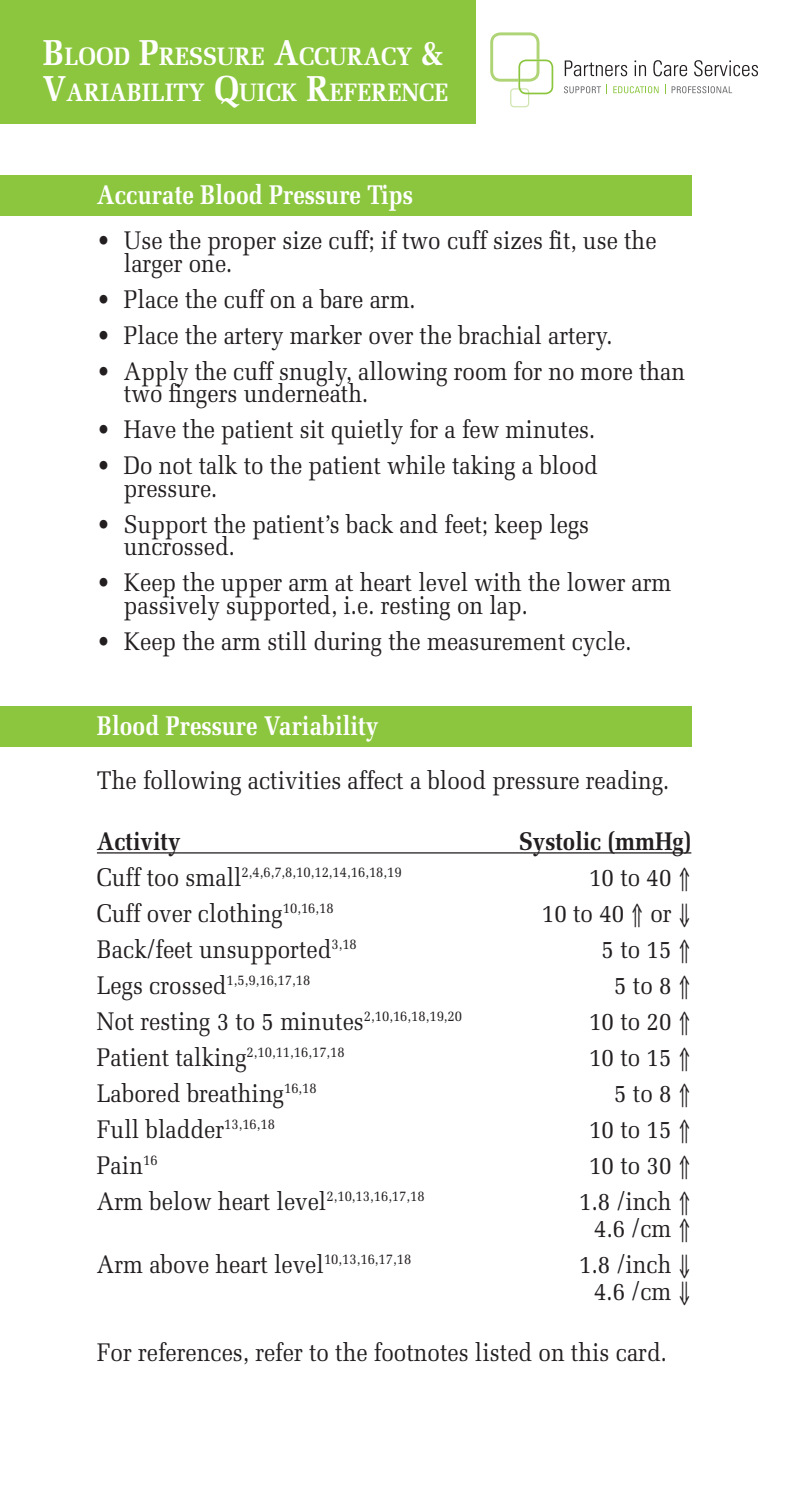
<style>
.page{position:relative;width:786px;height:1490px;background:#fff}
.page>*{position:absolute;margin:0;border:0;box-sizing:border-box;transform-origin:0 0}
.t1{font:700 27px "Melior";color:#fff;scale:.85 1}
.t2{font:25.5px/22.5px "Melior";color:#231f20;scale:.88 1}
.t3{font:700 25.5px "Melior";color:#231f20;scale:.88 1}
.t4{font:700 25.2px/36px "Melior";color:#fff;scale:.9 1}
.t5{font:15px "Melior";color:#231f20;scale:.88 1}
.s1{font-size:36px}
.s2{font-size:25.5px}
</style>
<div class="page">
<svg style="left:490px;top:32px;width:63px;height:75px"></svg>
<svg style="left:564px;top:60px;width:63px;height:16px"></svg>
<svg style="left:634px;top:60px;width:12px;height:16px"></svg>
<svg style="left:653px;top:60px;width:34px;height:16px"></svg>
<svg style="left:694px;top:60px;width:64px;height:16px"></svg>
<svg style="left:564px;top:85px;width:43px;height:9px"></svg>
<svg style="left:613px;top:86px;width:45px;height:7px"></svg>
<svg style="left:671px;top:86px;width:61px;height:7px"></svg>
<div style="left:0;top:0;width:475px;height:124px;background:#8bc63e"></div>
<div style="left:0;top:175px;width:691px;height:40px;background:#8bc63e"></div>
<div style="left:0;top:706px;width:691px;height:40px;background:#8bc63e"></div>
<hr style="left:97px;top:852px;width:594px;height:1px;background:#231f20">
<p class="t4" style="left:43px;top:38px;width:452px"><span class="s1">B</span>LOOD <span class="s1">P</span>RESSURE <span class="s1">A</span>CCURACY <span class="s1">&amp;<br>V</span>ARIAB ILITY <span class="s1">Q</span>UICK <span class="s1">R</span>EFERENCE</p>
<p class="t1" style="left:97px;top:178px;width:373px">Accurate Blood Pressure Tips</p>
<p class="t2" style="left:124px;top:229px;width:606px;text-indent:-27px">• Use the proper size cuff; if two cuff sizes fit, use the larger one.</p>
<p class="t2" style="left:97px;top:288px;width:364px">• Place the cuff on a bare arm.</p>
<p class="t2" style="left:97px;top:324px;width:587px">• Place the artery marker over the brachial artery.</p>
<p class="t2" style="left:124px;top:360px;width:639px;text-indent:-27px">• Apply the cuff snugly, allowing room for no more than two fingers underneath.</p>
<p class="t2" style="left:97px;top:418px;width:568px">• Have the patient sit quietly for a few minutes.</p>
<p class="t2" style="left:124px;top:454px;width:540px;text-indent:-27px">• Do not talk to the patient while taking a blood pressure.</p>
<p class="t2" style="left:124px;top:513px;width:530px;text-indent:-27px">• Support the patient’s back and feet; keep legs uncrossed.</p>
<p class="t2" style="left:124px;top:571px;width:623px;text-indent:-27px">• Keep the upper arm at heart level with the lower arm passively supported, i.e. resting on lap.</p>
<p class="t2" style="left:97px;top:630px;width:609px">• Keep the arm still during the measurement cycle.</p>
<p class="t1" style="left:97px;top:709px;width:332px">Blood Pressure Variability</p>
<p class="t2" style="left:97px;top:768px;width:652px">The following activities affect a blood pressure reading.</p>
<p class="t3" style="left:97px;top:825px;width:96px">Activity</p>
<p class="t3" style="left:519px;top:825px;width:197px">Systolic (mmHg)</p>
<p class="t5" style="left:97px;top:863px;width:348px"><span class="s2">Cuff too small</span>2,4,6,7,8,10,12,14,16,18,19</p>
<p class="t2" style="left:589px;top:865px;width:118px">10 to 40 ⇑</p>
<p class="t2" style="left:97px;top:901px;width:270px">Cuff over clothing<sup>10,16,18</sup></p>
<p class="t2" style="left:542px;top:901px;width:171px">10to40⇑or⇓</p>
<p class="t2" style="left:97px;top:937px;width:297px">Back/feet unsupported<sup>3,18</sup></p>
<p class="t2" style="left:601px;top:937px;width:103px">5to15⇑</p>
<p class="t5" style="left:97px;top:971px;width:244px"><span class="s2">Legs crossed</span>1,5,9,16,17,18</p>
<p class="t2" style="left:614px;top:973px;width:89px">5to8⇑</p>
<p class="t2" style="left:97px;top:1009px;width:416px">Not resting 3 to 5 minutes<sup>2,10,16,18,19,20</sup></p>
<p class="t2" style="left:589px;top:1009px;width:118px">10 to 20 ⇑</p>
<p class="t5" style="left:97px;top:1043px;width:283px"><span class="s2">Patient talking</span>2,10,11,16,17,18</p>
<p class="t2" style="left:589px;top:1045px;width:118px">10 to 15 ⇑</p>
<p class="t2" style="left:97px;top:1081px;width:251px">Labored breathing<sup>16,18</sup></p>
<p class="t2" style="left:614px;top:1081px;width:89px">5to8⇑</p>
<p class="t2" style="left:97px;top:1117px;width:204px">Full bladder<sup>13,16,18</sup></p>
<p class="t2" style="left:589px;top:1117px;width:118px">10 to 15 ⇑</p>
<p class="t2" style="left:97px;top:1153px;width:70px">Pain<sup>16</sup></p>
<p class="t2" style="left:589px;top:1153px;width:118px">10 to 30 ⇑</p>
<p class="t2" style="left:97px;top:1189px;width:374px">Arm below heart level<sup>2,10,13,16,17,18</sup></p>
<p class="t2" style="left:579px;top:1187px;width:129px;line-height:27px;text-align:center">1.8 /inch ⇑<br>4.6 /cm ⇑</p>
<p class="t2" style="left:97px;top:1252px;width:359px">Arm above heart level<sup>10,13,16,17,18</sup></p>
<p class="t2" style="left:579px;top:1250px;width:129px;line-height:27px;text-align:center">1.8 /inch ⇓<br>4.6 /cm ⇓</p>
<p class="t2" style="left:97px;top:1341px;width:649px">For references, refer to the footnotes listed on this card.</p>
</div>
